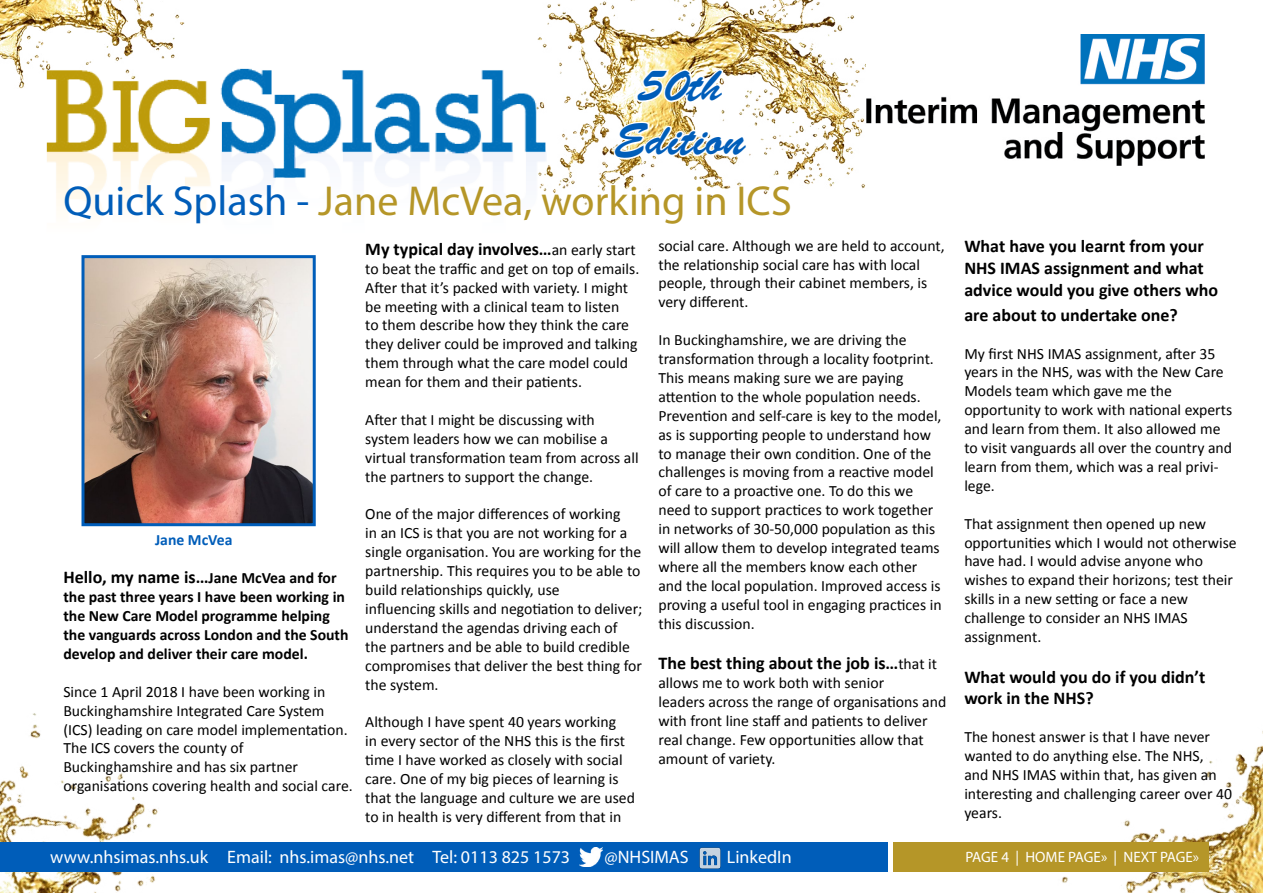
<style>
.page{position:relative;width:1263px;height:893px;background:#fff}
.page>*{position:absolute;margin:0;border:0;box-sizing:border-box;transform-origin:0 0}
.t1{font:45px/54px "Brush Script Std";color:#005db9;text-align:center}
.t2{font:42px "Myriad Pro";color:#b59628}
.t3{font:700 18px/21.6px "Calibri";color:#000}
.t4{font:18px "Myriad Pro";color:#fff}
.t5{font:15.75px/18.9px "Calibri";color:#000}
.t6{font:700 15.75px/18.9px "Calibri";color:#000}
.t7{font:700 15.75px "Calibri";color:#005db9}
.t8{font:15px "Myriad Pro";color:#fff}
.s1{color:#005db9}
.s2{font-size:15.75px}
.s3{font-weight:400;font-size:15.75px}
</style>
<div class="page">
<img style="left:887px;top:731px;width:376px;height:162px">
<img style="left:0;top:713px;width:158px;height:180px">
<img style="left:0;top:0;width:185px;height:89px">
<img style="left:537px;top:0;width:329px;height:205px">
<img style="left:45px;top:51px;width:501px;height:160px">
<svg style="left:635px;top:68px;width:90px;height:37px"></svg>
<img style="left:612px;top:120px;width:137px;height:85px">
<img style="left:866px;top:34px;width:338px;height:132px">
<div style="left:0;top:842px;width:887px;height:30px;background:#005db9"></div>
<div style="left:893px;top:842px;width:316px;height:30px;background:#b59628"></div>
<img style="left:579px;top:847px;width:24px;height:19px">
<img style="left:85px;top:259px;width:227px;height:263px">
<div style="left:81px;top:255px;width:235px;height:271px;border:3px solid #005db9"></div>
<img style="left:699px;top:847px;width:22px;height:22px">
<h1 class="t1" style="left:614px;top:60px;width:132px">50th<br>Edition</h1>
<h2 class="t2" style="left:63px;top:175px;width:730px"><span class="s1">Quick Splash -</span> Jane McVea, working in ICS</h2>
<p class="t7" style="left:155px;top:530px;width:79px">Jane McVea</p>
<p class="t3" style="left:63px;top:566px;width:275px">Hello, my name is…<span class="s2">Jane McVea and for</span></p>
<p class="t6" style="left:63px;top:587px;width:287px">the past three years I have been working in the New Care Model programme helping the vanguards across London and the South develop and deliver their care model.</p>
<p class="t5" style="left:63px;top:682px;width:291px">Since 1 April 2018 I have been working in Buckinghamshire Integrated Care System (ICS) leading on care model implementation.<br>The ICS covers the county of Buckinghamshire and has six partner organisations covering health and social care.</p>
<p class="t3" style="left:365px;top:238px;width:272px">My typical day involves…<span class="s3">an early start</span></p>
<p class="t5" style="left:365px;top:259px;width:276px">to beat the traffic and get on top of emails.<br>After that it’s packed with variety. I might be meeting with a clinical team to listen<br>to them describe how they think the care they deliver could be improved and talking them through what the care model could mean for them and their patients.</p>
<p class="t5" style="left:365px;top:410px;width:275px">After that I might be discussing with system leaders how we can mobilise a virtual transformation team from across all the partners to support the change.</p>
<p class="t5" style="left:365px;top:505px;width:279px">One of the major differences of working<br>in an ICS is that you are not working for a single organisation. You are working for the partnership. This requires you to be able to build relationships quickly, use<br>influencing skills and negotiation to deliver; understand the agendas driving each of the partners and be able to build credible compromises that deliver the best thing for the system.</p>
<p class="t5" style="left:365px;top:713px;width:271px">Although I have spent 40 years working<br>in every sector of the NHS this is the first time I have worked as closely with social care. One of my big pieces of learning is that the language and culture we are used to in health is very different from that in</p>
<p class="t5" style="left:658px;top:236px;width:288px">social care. Although we are held to account, the relationship social care has with local people, through their cabinet members, is very different.</p>
<p class="t5" style="left:658px;top:331px;width:285px">In Buckinghamshire, we are driving the transformation through a locality footprint.<br>This means making sure we are paying attention to the whole population needs.<br>Prevention and self-care is key to the model, as is supporting people to understand how to manage their own condition. One of the challenges is moving from a reactive model of care to a proactive one. To do this we need to support practices to work together in networks of 30-50,000 population as this will allow them to develop integrated teams where all the members know each other and the local population. Improved access is proving a useful tool in engaging practices in this discussion.</p>
<p class="t3" style="left:658px;top:652px;width:280px">The best thing about the job is…<span class="s3">that it</span></p>
<p class="t5" style="left:658px;top:673px;width:289px">allows me to work both with senior<br>leaders across the range of organisations and with front line staff and patients to deliver real change. Few opportunities allow that amount of variety.</p>
<p class="t4" style="left:50px;top:846px;width:521px">www.nhsimas.nhs.uk Email: nhs.imas@nhs.net Tel: 0113 825 1573</p>
<p class="t4" style="left:604px;top:846px;width:86px">@NHSIMAS</p>
<p class="t4" style="left:727px;top:846px;width:66px">LinkedIn</p>
<p class="t3" style="left:964px;top:236px;width:255px">What have you learnt from your<br>NHS IMAS assignment and what advice would you give others who</p>
<p class="t3" style="left:964px;top:304px;width:215px">are about to undertake one?</p>
<p class="t5" style="left:964px;top:344px;width:269px">My first NHS IMAS assignment, after 35 years in the NHS, was with the New Care Models team which gave me the opportunity to work with national experts and learn from them. It also allowed me to visit vanguards all over the country and learn from them, which was a real privi&shy;lege.</p>
<p class="t5" style="left:964px;top:514px;width:274px">That assignment then opened up new opportunities which I would not otherwise have had. I would advise anyone who wishes to expand their horizons; test their skills in a new setting or face a new challenge to consider an NHS IMAS assignment.</p>
<p class="t3" style="left:964px;top:666px;width:243px">What would you do if you didn’t work in the NHS?</p>
<p class="t5" style="left:964px;top:727px;width:269px">The honest answer is that I have never wanted to do anything else. The NHS,<br>and NHS IMAS within that, has given an interesting and challenging career over 40 years.</p>
<p class="t8" style="left:965px;top:847px;width:235px">PAGE 4 | HOME PAGE» | NEXT PAGE»</p>
</div>
